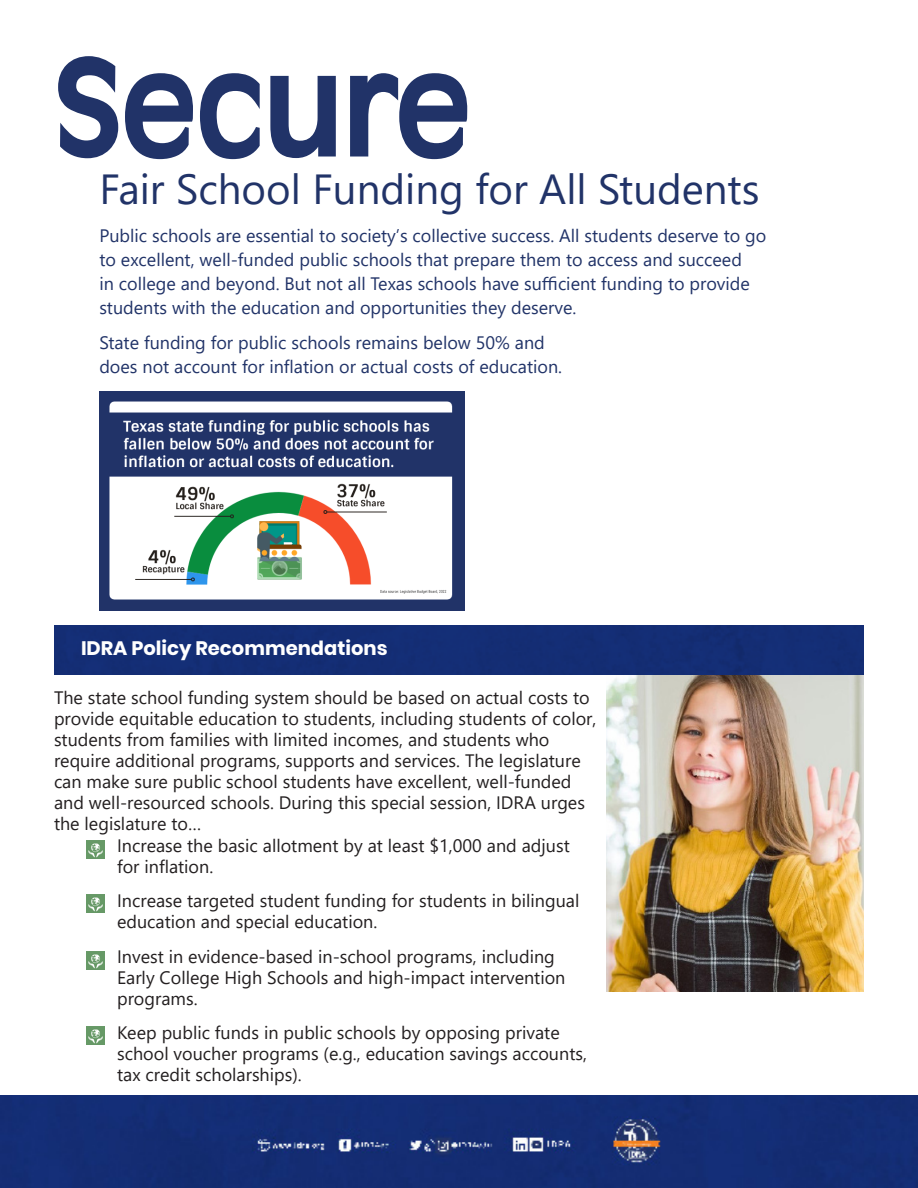
<style>
.page{position:relative;width:918px;height:1188px;background:#fff}
.page>*{position:absolute;margin:0;border:0;box-sizing:border-box;transform-origin:0 0}
.t1{font:700 127.5px "Antiqua 101";color:#213368}
.t2{font:42px "Segoe UI";color:#213368}
.t3{font:700 19.5px "Poppins";color:#fff}
.t4{font:18px/21px "Segoe UI";color:#231f20}
.t5{font:18px/24px "Segoe UI";color:#213368}
</style>
<div class="page">
<div style="left:1px;top:1095px;width:916px;height:93px;background:#142d74"></div>
<img style="left:606px;top:676px;width:258px;height:315px">
<img style="left:99px;top:392px;width:365px;height:219px">
<div style="left:54px;top:625px;width:810px;height:50px;background:#142d75"></div>
<img style="left:86px;top:840px;width:18px;height:18px">
<img style="left:86px;top:895px;width:18px;height:18px">
<img style="left:86px;top:1027px;width:18px;height:18px">
<img style="left:86px;top:952px;width:18px;height:17px">
<p class="t1" style="left:54px;top:18px;width:418px">SECURE</p>
<p class="t2" style="left:99px;top:150px;width:662px">Fair School Funding for All Students</p>
<p class="t5" style="left:99px;top:222px;width:669px">Public schools are essential to society’s collective success. All students deserve to go to excellent, well-funded public schools that prepare them to access and succeed<br>in college and beyond. But not all Texas schools have sufficient funding to provide students with the education and opportunities they deserve.</p>
<p class="t5" style="left:99px;top:329px;width:464px">State funding for public schools remains below 50% and does not account for inflation or actual costs of education.</p>
<p class="t3" style="left:81px;top:637px;width:308px">IDRA Policy Recommendations</p>
<p class="t4" style="left:54px;top:686px;width:544px">The state school funding system should be based on actual costs to provide equitable education to students, including students of color, students from families with limited incomes, and students who require additional programs, supports and services. The legislature can make sure public school students have excellent, well-funded and well-resourced schools. During this special session, IDRA urges the legislature to…</p>
<p class="t4" style="left:117px;top:833px;width:454px">Increase the basic allotment by at least $1,000 and adjust for inflation.</p>
<p class="t4" style="left:117px;top:889px;width:464px">Increase targeted student funding for students in bilingual education and special education.</p>
<p class="t4" style="left:117px;top:944px;width:450px">Invest in evidence-based in-school programs, including<br>Early College High Schools and high-impact intervention programs.</p>
<p class="t4" style="left:117px;top:1021px;width:471px">Keep public funds in public schools by opposing private school voucher programs (e.g., education savings accounts, tax credit scholarships).</p>
</div>
